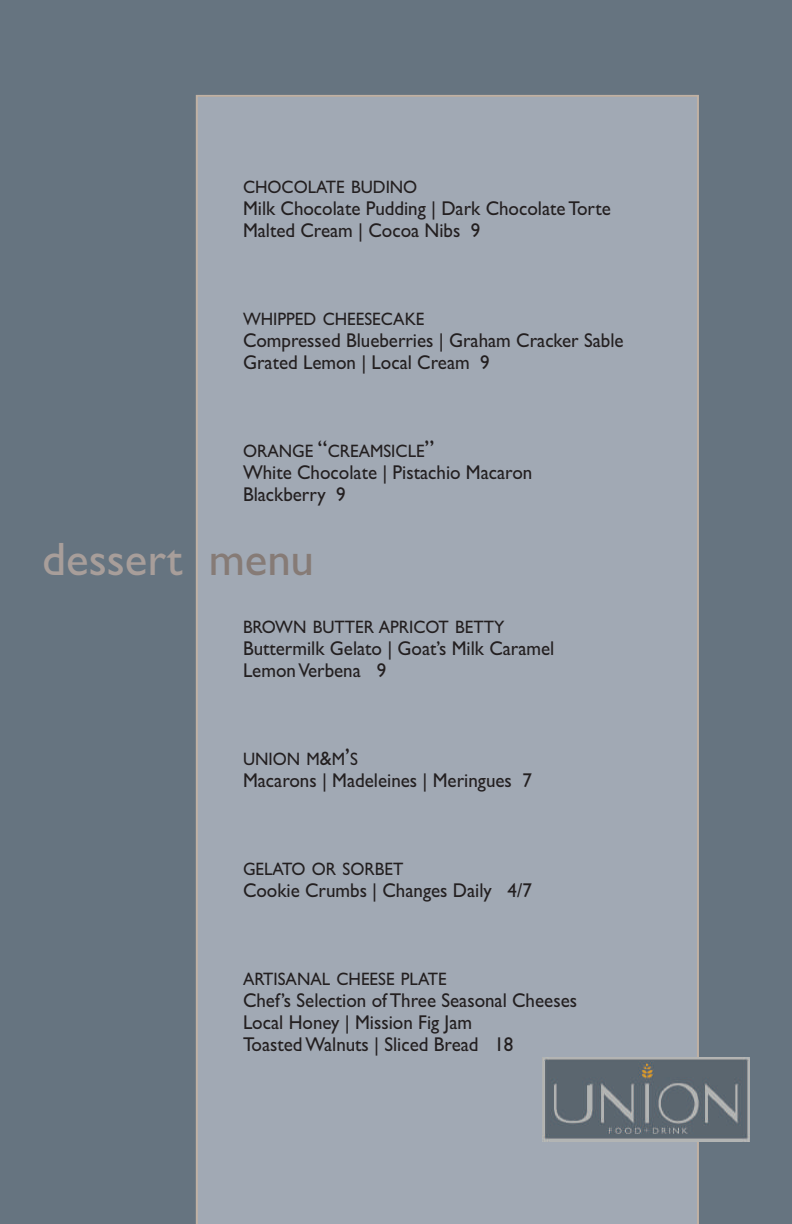
<style>
.page{position:relative;width:792px;height:1224px;background:#667480}
.page>*{position:absolute;margin:0;border:0;box-sizing:border-box;transform-origin:0 0}
.t1{font:47px "Gill Sans";color:#a89e9a}
.t2{font:20px/22px "Gill Sans";color:#231f20;scale:.95 1}
.t3{font:18px "Gill Sans";color:#231f20;scale:.95 1}
.s1{font-size:24px}
.s2{color:#867b76}
.s3{font-size:20px}
</style>
<div class="page">
<div style="left:196px;top:95px;width:503px;height:1129px;background:#a1a9b4"></div>
<img style="left:542px;top:1057px;width:208px;height:84px">
<p class="t3" style="left:243px;top:177px;width:185px">CHOCOLATE BUDINO</p>
<p class="t2" style="left:243px;top:197px;width:389px">Milk Chocolate Pudding | Dark Chocolate Torte<br>Malted Cream | Cocoa Nibs 9</p>
<p class="t3" style="left:243px;top:309px;width:193px">WHIPPED CHEESECAKE</p>
<p class="t2" style="left:243px;top:329px;width:402px">Compressed Blueberries | Graham Cracker Sable<br>Grated Lemon | Local Cream 9</p>
<p class="t3" style="left:243px;top:441px;width:203px">ORANGE <span class="s1">“</span>CREAMSICLE<span class="s1">”</span></p>
<p class="t2" style="left:243px;top:461px;width:306px">White Chocolate | Pistachio Macaron<br>Blackberry 9</p>
<h1 class="t1" style="left:42px;top:532px;width:273px">dessert <span class="s2">menu</span></h1>
<p class="t3" style="left:243px;top:617px;width:277px">BROWN BUTTER APRICOT BETTY</p>
<p class="t2" style="left:243px;top:637px;width:329px">Buttermilk Gelato | Goat’s Milk Caramel<br>LemonVerbena 9</p>
<p class="t3" style="left:243px;top:749px;width:122px">UNION M<span class="s3">&amp;</span>M<span class="s1">’</span>S</p>
<p class="t2" style="left:243px;top:769px;width:306px">Macarons | Madeleines | Meringues 7</p>
<p class="t3" style="left:243px;top:859px;width:170px">GELATO OR SORBET</p>
<p class="t2" style="left:243px;top:879px;width:306px">Cookie Crumbs | Changes Daily 4/7</p>
<p class="t3" style="left:243px;top:969px;width:216px">ARTISANAL CHEESE PLATE</p>
<p class="t2" style="left:243px;top:989px;width:353px">Chef’s Selection of Three Seasonal Cheeses<br>Local Honey | Mission Fig Jam<br>ToastedWalnuts | Sliced Bread 18</p>
</div>
